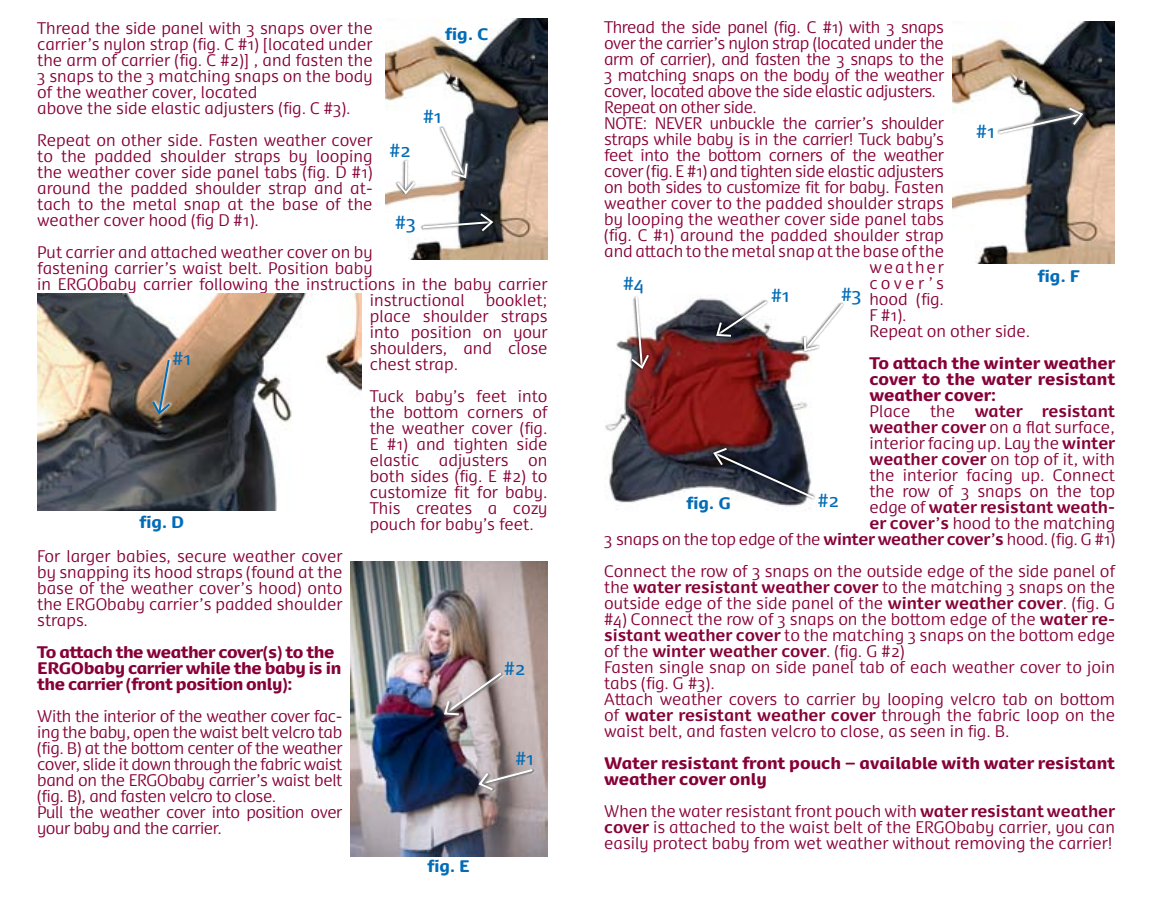
<style>
.page{position:relative;width:1152px;height:900px;background:#fff}
.page>*{position:absolute;margin:0;border:0;box-sizing:border-box;transform-origin:0 0}
.t1{font:18px "Dancer Pro";color:#036cb6}
.t2{font:300 16px/16px "Dancer Pro";color:#860038;text-align:justify}
.t3{font:300 16px/16px "Dancer Pro";letter-spacing:-.025em;color:#860038}
.t4{font:900 16px/16px "Dancer Pro";letter-spacing:-.01em;color:#860038}
.t5{font:300 16px "Dancer Pro";letter-spacing:-.02em;color:#860038}
.t6{font:700 16px "Dancer Pro";color:#860038}
.t7{font:900 16px "Dancer Pro";color:#036cb6}
.t8{font:300 16px "Dancer Pro";letter-spacing:.125em;color:#860038}
.s1{font-weight:300}
.s2{font-weight:700}
</style>
<div class="page">
<img style="left:351px;top:562px;width:196px;height:295px">
<svg style="left:473px;top:745px;width:65px;height:63px;background:#a19697"></svg>
<img style="left:434px;top:658px;width:74px;height:69px">
<img style="left:385px;top:18px;width:162px;height:242px">
<svg style="left:385px;top:124px;width:112px;height:132px"></svg>
<img style="left:37px;top:294px;width:324px;height:217px">
<svg style="left:139px;top:356px;width:48px;height:62px;background:#907b66"></svg>
<img style="left:953px;top:22px;width:162px;height:242px">
<svg style="left:995px;top:99px;width:92px;height:44px"></svg>
<img style="left:605px;top:298px;width:207px;height:211px">
<svg style="left:714px;top:298px;width:55px;height:43px"></svg>
<svg style="left:795px;top:301px;width:49px;height:53px"></svg>
<svg style="left:606px;top:296px;width:67px;height:75px"></svg>
<svg style="left:708px;top:445px;width:107px;height:57px"></svg>
<p class="t2" style="left:37px;top:20px;width:337px;text-align:left">Thread the side panel with 3 snaps over the carrier’s nylon strap (fig. C #1) [located under the arm of carrier (fig. C #2)] , and fasten the 3 snaps to the 3 matching snaps on the body of the weather cover, located<br>above the side elastic adjusters (fig. C #3).</p>
<p class="t2" style="left:37px;top:132px;width:337px">Repeat on other side. Fasten weather cover to the padded shoulder straps by looping the weather cover side panel tabs (fig. D #1) around the padded shoulder strap and at&shy;tach to the metal snap at the base of the weather cover hood (fig D #1).</p>
<p class="t2" style="left:37px;top:244px;width:337px">Put carrier and attached weather cover on by</p>
<p class="t2" style="left:37px;top:260px;width:337px">fastening carrier’s waist belt. Position baby</p>
<p class="t2" style="left:37px;top:276px;width:512px">in ERGObaby carrier following the instructions in the baby carrier</p>
<p class="t2" style="left:370px;top:292px;width:97px">instructional</p>
<p class="t7" style="left:445px;top:22px;width:45px">fig. C</p>
<p class="t1" style="left:423px;top:104px;width:20px">#1</p>
<p class="t1" style="left:390px;top:137px;width:23px">#2</p>
<p class="t1" style="left:395px;top:210px;width:22px">#3</p>
<p class="t2" style="left:370px;top:292px;width:179px;text-indent:116px">booklet; place shoulder straps into position on your shoulders, and close chest strap.</p>
<p class="t2" style="left:370px;top:388px;width:179px">Tuck baby’s feet into the bottom corners of the weather cover (fig.<br>E #1) and tighten side elastic adjusters on both sides (fig. E #2) to customize fit for baby.<br>This creates a cozy pouch for baby’s feet.</p>
<p class="t1" style="left:173px;top:346px;width:20px">#1</p>
<p class="t7" style="left:139px;top:510px;width:47px">fig. D</p>
<p class="t2" style="left:37px;top:548px;width:307px">For larger babies, secure weather cover by snapping its hood straps (found at the base of the weather cover’s hood) onto the ERGObaby carrier’s padded shoulder straps.</p>
<p class="t4" style="left:37px;top:643px;width:306px">To attach the weather cover(s) to the<br>ERGObaby carrier while the baby is in the carrier (front position only):</p>
<p class="t3" style="left:37px;top:708px;width:307px">With the interior of the weather cover fac&shy;ing the baby, open the waist belt velcro tab (fig. B) at the bottom center of the weather cover, slide it down through the fabric waist band on the ERGObaby carrier’s waist belt (fig. B), and fasten velcro to close.<br>Pull the weather cover into position over your baby and the carrier.</p>
<p class="t1" style="left:504px;top:656px;width:23px">#2</p>
<p class="t1" style="left:516px;top:746px;width:20px">#1</p>
<p class="t7" style="left:427px;top:854px;width:44px">fig. E</p>
<p class="t3" style="left:604px;top:19px;width:341px">Thread the side panel (fig. C #1) with 3 snaps</p>
<p class="t3" style="left:604px;top:35px;width:341px">over the carrier’s nylon strap (located under the</p>
<p class="t3" style="left:604px;top:51px;width:341px">arm of carrier), and fasten the 3 snaps to the</p>
<p class="t3" style="left:604px;top:67px;width:341px">3 matching snaps on the body of the weather</p>
<p class="t3" style="left:604px;top:83px;width:333px">cover, located above the side elastic adjusters.</p>
<p class="t3" style="left:604px;top:99px;width:154px">Repeat on other side.</p>
<p class="t3" style="left:604px;top:115px;width:341px">NOTE: NEVER unbuckle the carrier’s shoulder</p>
<p class="t3" style="left:604px;top:131px;width:341px">straps while baby is in the carrier! Tuck baby’s</p>
<p class="t3" style="left:604px;top:147px;width:341px">feet into the bottom corners of the weather</p>
<p class="t3" style="left:604px;top:163px;width:341px">cover (fig. E #1) and tighten side elastic adjusters</p>
<p class="t3" style="left:604px;top:179px;width:341px">on both sides to customize fit for baby. Fasten</p>
<p class="t2" style="left:604px;top:195px;width:341px">weather cover to the padded shoulder straps</p>
<p class="t2" style="left:604px;top:211px;width:341px">by looping the weather cover side panel tabs</p>
<p class="t2" style="left:604px;top:227px;width:341px">(fig. C #1) around the padded shoulder strap</p>
<p class="t2" style="left:604px;top:243px;width:341px">and attach to the metal snap at the base of the</p>
<p class="t8" style="left:869px;top:256px;width:76px">weather</p>
<p class="t2" style="left:869px;top:275px;width:76px">cover’s</p>
<p class="t2" style="left:869px;top:291px;width:76px">hood (fig.</p>
<p class="t2" style="left:869px;top:307px;width:39px">F #1).</p>
<p class="t2" style="left:869px;top:323px;width:162px">Repeat on other side.</p>
<p class="t4" style="left:869px;top:354px;width:247px">To attach the winter weather</p>
<p class="t4" style="left:869px;top:370px;width:247px">cover to the water resistant</p>
<p class="t4" style="left:869px;top:386px;width:129px">weather cover:</p>
<p class="t6" style="left:869px;top:400px;width:247px"><span class="s1">Place the</span> water resistant</p>
<p class="t2" style="left:869px;top:419px;width:247px"><span class="s2">weather cover</span> on a flat surface,</p>
<p class="t2" style="left:869px;top:435px;width:247px">interior facing up. Lay the <span class="s2">winter</span></p>
<p class="t2" style="left:869px;top:451px;width:247px"><span class="s2">weather cover</span> on top of it, with</p>
<p class="t2" style="left:869px;top:467px;width:247px">the interior facing up. Connect</p>
<p class="t2" style="left:869px;top:483px;width:247px">the row of 3 snaps on the top</p>
<p class="t6" style="left:869px;top:496px;width:247px"><span class="s1">edge of</span> water resistant weath-</p>
<p class="t2" style="left:869px;top:515px;width:247px"><span class="s2">er cover’s</span> hood to the matching</p>
<p class="t5" style="left:604px;top:528px;width:512px">3 snaps on the top edge of the <span class="s2">winter weather cover’s</span> hood. (fig. G #1)</p>
<p class="t2" style="left:604px;top:563px;width:512px;text-align:left">Connect the row of 3 snaps on the outside edge of the side panel of the <span class="s2">water resistant weather cover</span> to the matching 3 snaps on the outside edge of the side panel of the <span class="s2">winter weather cover</span>. (fig. G #4) Connect the row of 3 snaps on the bottom edge of the <span class="s2">water re&shy;sistant weather cover</span> to the matching 3 snaps on the bottom edge of the <span class="s2">winter weather cover</span>. (fig. G #2)<br>Fasten single snap on side panel tab of each weather cover to join tabs (fig. G #3).<br>Attach weather covers to carrier by looping velcro tab on bottom of <span class="s2">water resistant weather cover</span> through the fabric loop on the waist belt, and fasten velcro to close, as seen in fig. B.</p>
<p class="t4" style="left:604px;top:754px;width:512px">Water resistant front pouch – available with water resistant weather cover only</p>
<p class="t2" style="left:604px;top:803px;width:512px">When the water resistant front pouch with <span class="s2">water resistant weather cover</span> is attached to the waist belt of the ERGObaby carrier, you can easily protect baby from wet weather without removing the carrier!</p>
<p class="t1" style="left:976px;top:119px;width:20px">#1</p>
<p class="t7" style="left:1038px;top:264px;width:43px">fig. F</p>
<p class="t1" style="left:623px;top:271px;width:23px">#4</p>
<p class="t1" style="left:771px;top:283px;width:20px">#1</p>
<p class="t1" style="left:841px;top:282px;width:22px">#3</p>
<p class="t1" style="left:818px;top:488px;width:23px">#2</p>
<p class="t7" style="left:686px;top:491px;width:46px">fig. G</p>
</div>
